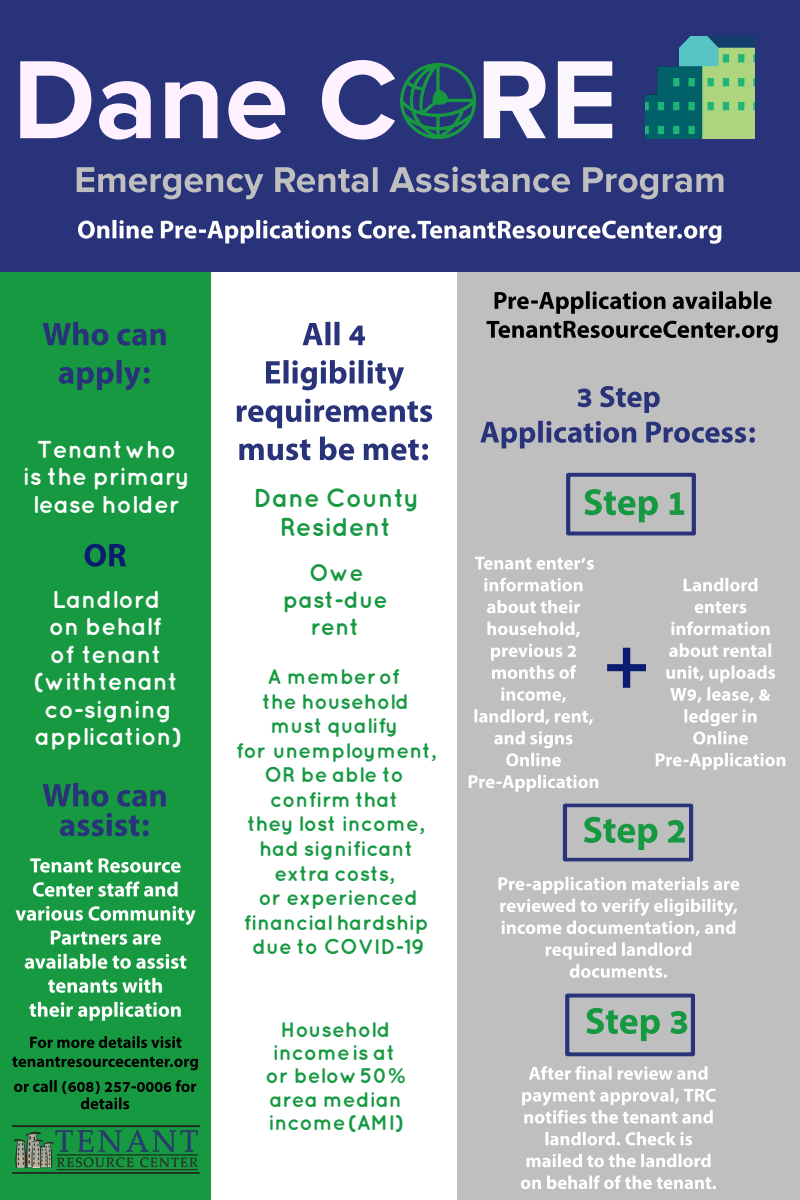
<style>
.page{position:relative;width:800px;height:1200px;background:#fff}
.page>*{position:absolute;margin:0;border:0;box-sizing:border-box;transform-origin:0 0}
.t1{font:700 25.9px/29.2px "Quicksand";color:#179942;text-align:center}
.t2{font:700 24.5px/27.5px "Quicksand";color:#fff;text-align:center}
.t3{font:700 23.5px/27.3px "Quicksand";color:#179942;text-align:center}
.t4{font:700 21.2px/46.3px "Quicksand";color:#179942;text-align:center}
.t5{font:700 21.1px/24.5px "Quicksand";color:#179942;text-align:center}
</style>
<div class="page">
<div style="left:0;top:0;width:800px;height:272px;background:#29337a"></div>
<div style="left:0;top:272px;width:211px;height:928px;background:#179942"></div>
<div style="left:457px;top:272px;width:184px;height:928px;background:#bfbfbf"></div>
<div style="left:641px;top:272px;width:159px;height:928px;background:#bfbfbf"></div>
<svg style="left:20px;top:61px;width:265px;height:79px"></svg>
<svg style="left:77px;top:167px;width:186px;height:32px"></svg>
<svg style="left:275px;top:167px;width:103px;height:26px"></svg>
<svg style="left:389px;top:167px;width:181px;height:26px"></svg>
<svg style="left:583px;top:167px;width:140px;height:32px"></svg>
<svg style="left:322px;top:60px;width:154px;height:80px"></svg>
<svg style="left:484px;top:61px;width:128px;height:77px"></svg>
<img style="left:646px;top:36px;width:108px;height:102px">
<svg style="left:43px;top:322px;width:65px;height:24px"></svg>
<svg style="left:117px;top:329px;width:49px;height:17px"></svg>
<svg style="left:59px;top:360px;width:91px;height:31px"></svg>
<svg style="left:43px;top:783px;width:65px;height:24px"></svg>
<svg style="left:117px;top:790px;width:49px;height:17px"></svg>
<svg style="left:60px;top:813px;width:89px;height:23px"></svg>
<svg style="left:161px;top:220px;width:190px;height:23px"></svg>
<svg style="left:78px;top:220px;width:75px;height:19px"></svg>
<svg style="left:358px;top:221px;width:363px;height:23px"></svg>
<svg style="left:266px;top:360px;width:138px;height:31px"></svg>
<svg style="left:303px;top:322px;width:37px;height:23px"></svg>
<svg style="left:349px;top:326px;width:16px;height:19px"></svg>
<svg style="left:237px;top:399px;width:195px;height:29px"></svg>
<svg style="left:239px;top:439px;width:71px;height:21px"></svg>
<svg style="left:320px;top:437px;width:34px;height:23px"></svg>
<svg style="left:364px;top:439px;width:64px;height:21px"></svg>
<svg style="left:484px;top:578px;width:98px;height:13px"></svg>
<svg style="left:475px;top:557px;width:119px;height:13px"></svg>
<svg style="left:487px;top:622px;width:93px;height:15px"></svg>
<svg style="left:501px;top:687px;width:65px;height:16px"></svg>
<svg style="left:487px;top:600px;width:93px;height:13px"></svg>
<svg style="left:474px;top:709px;width:75px;height:16px"></svg>
<svg style="left:469px;top:775px;width:129px;height:17px"></svg>
<svg style="left:555px;top:711px;width:38px;height:14px"></svg>
<svg style="left:494px;top:731px;width:79px;height:35px"></svg>
<svg style="left:491px;top:644px;width:85px;height:35px"></svg>
<svg style="left:30px;top:858px;width:63px;height:15px"></svg>
<svg style="left:99px;top:858px;width:82px;height:15px"></svg>
<svg style="left:33px;top:881px;width:145px;height:16px"></svg>
<svg style="left:16px;top:906px;width:180px;height:39px"></svg>
<svg style="left:25px;top:954px;width:161px;height:15px"></svg>
<svg style="left:48px;top:978px;width:114px;height:15px"></svg>
<svg style="left:29px;top:1002px;width:152px;height:19px"></svg>
<svg style="left:480px;top:421px;width:156px;height:28px"></svg>
<svg style="left:646px;top:422px;width:109px;height:21px"></svg>
<svg style="left:578px;top:389px;width:13px;height:18px"></svg>
<svg style="left:600px;top:386px;width:60px;height:27px"></svg>
<svg style="left:684px;top:578px;width:74px;height:13px"></svg>
<svg style="left:695px;top:601px;width:51px;height:12px"></svg>
<svg style="left:671px;top:621px;width:99px;height:14px"></svg>
<svg style="left:669px;top:643px;width:49px;height:14px"></svg>
<svg style="left:724px;top:643px;width:47px;height:14px"></svg>
<svg style="left:684px;top:709px;width:73px;height:36px"></svg>
<svg style="left:656px;top:753px;width:129px;height:17px"></svg>
<svg style="left:666px;top:665px;width:109px;height:38px"></svg>
<svg style="left:498px;top:877px;width:241px;height:59px"></svg>
<svg style="left:546px;top:942px;width:145px;height:36px"></svg>
<svg style="left:584px;top:489px;width:74px;height:33px"></svg>
<svg style="left:670px;top:492px;width:14px;height:23px"></svg>
<svg style="left:584px;top:817px;width:73px;height:33px"></svg>
<svg style="left:668px;top:820px;width:17px;height:23px"></svg>
<svg style="left:586px;top:1008px;width:74px;height:33px"></svg>
<svg style="left:670px;top:1011px;width:17px;height:23px"></svg>
<svg style="left:618px;top:1066px;width:90px;height:14px"></svg>
<svg style="left:521px;top:1180px;width:20px;height:9px"></svg>
<svg style="left:529px;top:1066px;width:83px;height:14px"></svg>
<svg style="left:522px;top:1088px;width:194px;height:36px"></svg>
<svg style="left:545px;top:1132px;width:75px;height:13px"></svg>
<svg style="left:626px;top:1132px;width:66px;height:13px"></svg>
<svg style="left:527px;top:1154px;width:184px;height:13px"></svg>
<svg style="left:547px;top:1175px;width:169px;height:14px"></svg>
<svg style="left:607px;top:648px;width:39px;height:40px"></svg>
<svg style="left:85px;top:544px;width:41px;height:23px"></svg>
<svg style="left:12px;top:1057px;width:186px;height:13px"></svg>
<svg style="left:30px;top:1036px;width:151px;height:12px"></svg>
<svg style="left:14px;top:1080px;width:182px;height:29px"></svg>
<img style="left:13px;top:1126px;width:186px;height:47px">
<svg style="left:495px;top:291px;width:170px;height:23px"></svg>
<svg style="left:673px;top:291px;width:99px;height:18px"></svg>
<svg style="left:487px;top:321px;width:291px;height:22px"></svg>
<div style="left:563px;top:803px;width:130px;height:59px;border:4px solid #29337a"></div>
<div style="left:566px;top:473px;width:130px;height:63px;border:4px solid #29337a"></div>
<div style="left:565px;top:994px;width:130px;height:62px;border:4px solid #29337a"></div>
<p class="t2" style="left:23px;top:435px;width:169px">Tenantwho<br>is the primary lease holder</p>
<p class="t1" style="left:254px;top:482px;width:167px">Dane County<br>Resident</p>
<p class="t3" style="left:283px;top:558px;width:106px">Owe past-due</p>
<p class="t2" style="left:49px;top:585px;width:114px;text-align:left">Landlord on behalf</p>
<p class="t2" style="left:33px;top:667px;width:150px">(withtenant co-signing application)</p>
<p class="t5" style="left:268px;top:664px;width:134px">A memberof</p>
<p class="t5" style="left:264px;top:762px;width:141px">OR be able to</p>
<p class="t3" style="left:311px;top:613px;width:50px">rent</p>
<p class="t2" style="left:50px;top:640px;width:113px">of tenant</p>
<p class="t5" style="left:262px;top:688px;width:148px">the household</p>
<p class="t5" style="left:270px;top:713px;width:129px">must qualify</p>
<p class="t5" style="left:236px;top:738px;width:201px">for unemployment,</p>
<p class="t5" style="left:270px;top:787px;width:129px">confirm that</p>
<p class="t5" style="left:247px;top:811px;width:178px">they lost income, had significant</p>
<p class="t5" style="left:258px;top:860px;width:161px">extra costs,<br>or experienced</p>
<p class="t5" style="left:252px;top:934px;width:174px">due to COVID-19</p>
<p class="t5" style="left:244px;top:909px;width:187px">financial hardship</p>
<p class="t4" style="left:266px;top:1006px;width:141px">Household<br>or below50%</p>
<p class="t4" style="left:269px;top:1029px;width:134px;text-align:left">incomeis at area median</p>
<p class="t4" style="left:268px;top:1099px;width:137px">income(AMI)</p>
</div>
